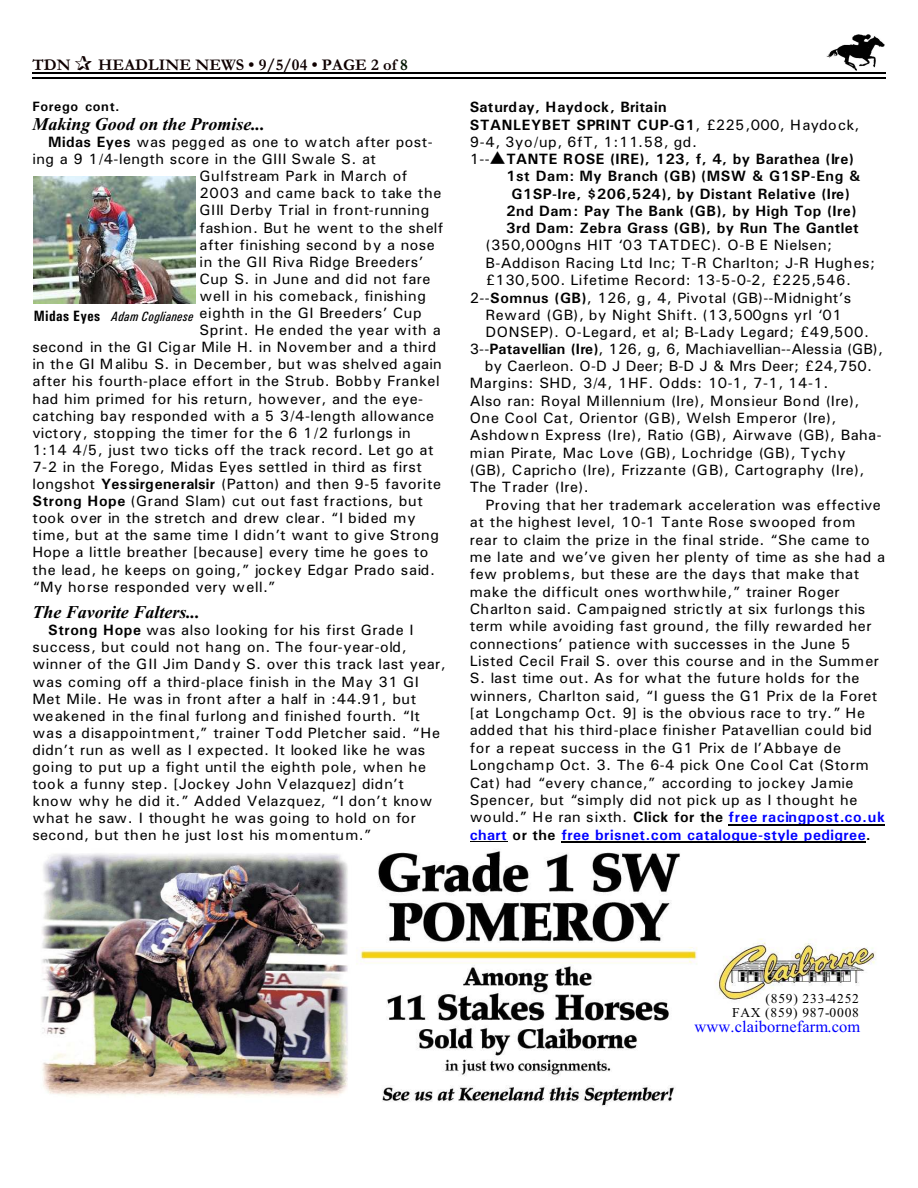
<style>
.page{position:relative;width:918px;height:1188px;background:#fff}
.page>*{position:absolute;margin:0;border:0;box-sizing:border-box;transform-origin:0 0}
.t1{font:italic 700 18px "Times New Roman";color:#000}
.t2{font:700 16.5px "Garamond";letter-spacing:.005em;color:#0f0000}
.t3{font:16.5px "Times New Roman";letter-spacing:.005em;color:#00f}
.t4{font:15px/17.1px "Univers";letter-spacing:.03em;color:#000}
.t5{font:15px "Univers";letter-spacing:.01em;color:#000}
.t6{font:700 15px "Univers";letter-spacing:.03em;color:#000}
.t7{font:700 15px "Univers";letter-spacing:.03em;color:#00f}
.t8{font:15px "Univers";letter-spacing:.005em;color:#000}
.t9{font:15px "Univers";letter-spacing:.055em;color:#000}
.t10{font:15px "Univers";letter-spacing:.06em;color:#000}
.t11{font:700 15px "Univers";letter-spacing:.01em;color:#000}
.t12{font:13.5px/14.1px "Times New Roman";letter-spacing:.06em;color:#000;text-align:right}
.t13{font:italic 13.5px "Univers Condensed";letter-spacing:.02em;color:#000}
.t14{font:700 13.5px "Univers";letter-spacing:.045em;color:#000}
.s1{color:#001400}
.s2{font-weight:700}
.s3{font-weight:700;font-style:normal;font-size:15px}
.s4{font-weight:400}
.s5{font-weight:400;color:#000}
.s6{color:#000}
</style>
<div class="page">
<img style="left:826px;top:34px;width:59px;height:36px">
<hr style="left:32px;top:72px;width:853px;height:1px;background:#000">
<hr style="left:32px;top:77px;width:853px;height:2px;background:#000">
<img style="left:41px;top:851px;width:835px;height:255px">
<img style="left:34px;top:176px;width:162px;height:128px">
<hr style="left:729px;top:824px;width:156px;height:1px;background:#000">
<hr style="left:470px;top:841px;width:37px;height:1px;background:#000">
<hr style="left:561px;top:841px;width:305px;height:1px;background:#000">
<p class="t2" style="left:32px;top:59px;width:40px">TDN</p>
<p class="t2" style="left:98px;top:59px;width:311px">HEADLINE NEWS • 9/5/04 • PAGE 2 of <span class="s1">8</span></p>
<p class="t14" style="left:32px;top:102px;width:89px">Forego cont.</p>
<p class="t1" style="left:32px;top:118px;width:234px">Making Good on the Promise...</p>
<p class="t4" style="left:48px;top:135px;width:386px"><span class="s2">Midas Eyes</span> was pegged as one to watch after post-</p>
<p class="t4" style="left:32px;top:152px;width:345px">ing a 9 1/4-length score in the GIII Swale S. at</p>
<p class="t4" style="left:200px;top:169px;width:209px">Gulfstream Park in March of</p>
<p class="t4" style="left:200px;top:186px;width:243px">2003 and came back to take the</p>
<p class="t4" style="left:200px;top:203px;width:231px">GIII Derby Trial in front-running</p>
<p class="t5" style="left:200px;top:222px;width:245px">fashion. But he went to the shelf</p>
<p class="t4" style="left:200px;top:237px;width:237px">after finishing second by a nose</p>
<p class="t4" style="left:200px;top:254px;width:226px">in the GII Riva Ridge Breeders’</p>
<p class="t4" style="left:200px;top:271px;width:232px">Cup S. in June and did not fare</p>
<p class="t4" style="left:200px;top:289px;width:228px">well in his comeback, finishing</p>
<p class="t4" style="left:200px;top:306px;width:224px">eighth in the GI Breeders’ Cup</p>
<p class="t4" style="left:200px;top:323px;width:243px">Sprint. He ended the year with a</p>
<p class="t4" style="left:32px;top:340px;width:405px">second in the GI Cigar Mile H. in November and a third</p>
<p class="t5" style="left:32px;top:359px;width:411px">in the GI Malibu S. in December, but was shelved again</p>
<p class="t4" style="left:32px;top:374px;width:409px">after his fourth-place effort in the Strub. Bobby Frankel</p>
<p class="t4" style="left:32px;top:391px;width:392px">had him primed for his return, however, and the eye-</p>
<p class="t4" style="left:32px;top:408px;width:403px">catching bay responded with a 5 3/4-length allowance</p>
<p class="t5" style="left:32px;top:427px;width:380px">victory, stopping the timer for the 6 1/2 furlongs in</p>
<p class="t4" style="left:32px;top:442px;width:403px">1:14 4/5, just two ticks off the track record. Let go at</p>
<p class="t4" style="left:32px;top:460px;width:391px">7-2 in the Forego, Midas Eyes settled in third as first</p>
<p class="t4" style="left:32px;top:477px;width:410px">longshot <span class="s2">Yessirgeneralsir</span> (Patton) and then 9-5 favorite</p>
<p class="t4" style="left:32px;top:494px;width:392px"><span class="s2">Strong Hope</span> (Grand Slam) cut out fast fractions, but</p>
<p class="t10" style="left:32px;top:513px;width:385px">took over in the stretch and drew clear. “I bided my</p>
<p class="t4" style="left:32px;top:528px;width:408px">time, but at the same time I didn’t want to give Strong</p>
<p class="t4" style="left:32px;top:545px;width:398px">Hope a little breather [because] every time he goes to</p>
<p class="t4" style="left:32px;top:562px;width:404px">the lead, he keeps on going,” jockey Edgar Prado said.</p>
<p class="t4" style="left:32px;top:579px;width:244px">“My horse responded very well.”</p>
<p class="t1" style="left:32px;top:606px;width:169px">The Favorite Falters...</p>
<p class="t4" style="left:32px;top:623px;width:415px;text-indent:16px"><span class="s2">Strong Hope</span> was also looking for his first Grade I success, but could not hang on. The four-year-old, winner of the GII Jim Dandy S. over this track last year, was coming off a third-place finish in the May 31 GI Met Mile. He was in front after a half in :44.91, but weakened in the final furlong and finished fourth. “It was a disappointment,” trainer Todd Pletcher said. “He didn’t run as well as I expected. It looked like he was going to put up a fight until the eighth pole, when he took a funny step. [Jockey John Velazquez] didn’t know why he did it.” Added Velazquez, “I don’t know what he saw. I thought he was going to hold on for second, but then he just lost his momentum.”</p>
<p class="t13" style="left:34px;top:312px;width:161px"><span class="s3">Midas Eyes</span> Adam Coglianese</p>
<p class="t11" style="left:470px;top:102px;width:198px">Saturday, Haydock, Britain</p>
<p class="t6" style="left:470px;top:119px;width:391px">STANLEYBET SPRINT CUP-G1<span class="s4">, £225,000, Haydock,</span></p>
<p class="t4" style="left:470px;top:134px;width:229px">9-4, 3yo/up, 6fT, 1:11.58, gd.</p>
<p class="t6" style="left:470px;top:154px;width:386px"><span class="s4">1--</span>▲TANTE ROSE (IRE), 123, f, 4, by Barathea (Ire)</p>
<p class="t6" style="left:506px;top:171px;width:356px">1st Dam: My Branch (GB) (MSW &amp; G1SP-Eng &amp;</p>
<p class="t6" style="left:511px;top:188px;width:340px">G1SP-Ire, $206,524), by Distant Relative (Ire)</p>
<p class="t6" style="left:506px;top:205px;width:352px">2nd Dam: Pay The Bank (GB), by High Top (Ire)</p>
<p class="t6" style="left:506px;top:223px;width:354px">3rd Dam: Zebra Grass (GB), by Run The Gantlet</p>
<p class="t4" style="left:485px;top:238px;width:348px">(350,000gns HIT ‘03 TATDEC). O-B E Nielsen;</p>
<p class="t4" style="left:485px;top:255px;width:391px">B-Addison Racing Ltd Inc; T-R Charlton; J-R Hughes;</p>
<p class="t4" style="left:485px;top:273px;width:367px">£130,500. Lifetime Record: 13-5-0-2, £225,546.</p>
<p class="t4" style="left:470px;top:290px;width:383px">2--<span class="s2">Somnus (GB)</span>, 126, g, 4, Pivotal (GB)--Midnight’s</p>
<p class="t4" style="left:485px;top:307px;width:358px">Reward (GB), by Night Shift. (13,500gns yrl ‘01</p>
<p class="t4" style="left:485px;top:325px;width:385px">DONSEP). O-Legard, et al; B-Lady Legard; £49,500.</p>
<p class="t8" style="left:470px;top:344px;width:415px">3--<span class="s2">Patavellian (Ire)</span>, 126, g, 6, Machiavellian--Alessia (GB),</p>
<p class="t5" style="left:485px;top:360px;width:389px">by Caerleon. O-D J Deer; B-D J &amp; Mrs Deer; £24,750.</p>
<p class="t4" style="left:470px;top:376px;width:360px">Margins: SHD, 3/4, 1HF. Odds: 10-1, 7-1, 14-1.</p>
<p class="t4" style="left:470px;top:393px;width:391px">Also ran: Royal Millennium (Ire), Monsieur Bond (Ire),</p>
<p class="t4" style="left:470px;top:410px;width:368px">One Cool Cat, Orientor (GB), Welsh Emperor (Ire),</p>
<p class="t4" style="left:470px;top:428px;width:413px">Ashdown Express (Ire), Ratio (GB), Airwave (GB), Baha-</p>
<p class="t4" style="left:470px;top:445px;width:377px">mian Pirate, Mac Love (GB), Lochridge (GB), Tychy</p>
<p class="t4" style="left:470px;top:463px;width:396px">(GB), Capricho (Ire), Frizzante (GB), Cartography (Ire),</p>
<p class="t4" style="left:470px;top:480px;width:120px">The Trader (Ire).</p>
<p class="t4" style="left:485px;top:497px;width:397px">Proving that her trademark acceleration was effective</p>
<p class="t4" style="left:470px;top:515px;width:387px">at the highest level, 10-1 Tante Rose swooped from</p>
<p class="t4" style="left:470px;top:532px;width:401px">rear to claim the prize in the final stride. “She came to</p>
<p class="t4" style="left:470px;top:549px;width:417px">me late and we’ve given her plenty of time as she had a</p>
<p class="t4" style="left:470px;top:567px;width:391px">few problems, but these are the days that make that</p>
<p class="t4" style="left:470px;top:584px;width:371px">make the difficult ones worthwhile,” trainer Roger</p>
<p class="t5" style="left:470px;top:604px;width:397px">Charlton said. Campaigned strictly at six furlongs this</p>
<p class="t4" style="left:470px;top:619px;width:403px">term while avoiding fast ground, the filly rewarded her</p>
<p class="t4" style="left:470px;top:636px;width:382px">connections’ patience with successes in the June 5</p>
<p class="t4" style="left:470px;top:654px;width:411px">Listed Cecil Frail S. over this course and in the Summer</p>
<p class="t4" style="left:470px;top:671px;width:391px">S. last time out. As for what the future holds for the</p>
<p class="t4" style="left:470px;top:688px;width:409px">winners, Charlton said, “I guess the G1 Prix de la Foret</p>
<p class="t9" style="left:470px;top:708px;width:397px">[at Longchamp Oct. 9] is the obvious race to try.” He</p>
<p class="t5" style="left:470px;top:725px;width:404px">added that his third-place finisher Patavellian could bid</p>
<p class="t4" style="left:470px;top:741px;width:373px">for a repeat success in the G1 Prix de l’Abbaye de</p>
<p class="t4" style="left:470px;top:758px;width:401px">Longchamp Oct. 3. The 6-4 pick One Cool Cat (Storm</p>
<p class="t5" style="left:470px;top:777px;width:385px">Cat) had “every chance,” according to jockey Jamie</p>
<p class="t4" style="left:470px;top:793px;width:389px">Spencer, but “simply did not pick up as I thought he</p>
<p class="t7" style="left:470px;top:812px;width:417px"><span class="s5">would.” He ran sixth.</span> <span class="s6">Click for the</span> free racingpost.co.uk</p>
<p class="t7" style="left:470px;top:829px;width:402px">chart <span class="s6">or the</span> free brisnet.com catalogue-style pedigree<span class="s6">.</span></p>
<p class="t12" style="left:732px;top:993px;width:128px">(859) 233-4252<br>FAX (859) 987-0008</p>
<p class="t3" style="left:695px;top:1021px;width:167px">www.claibornefarm.com</p>
</div>
